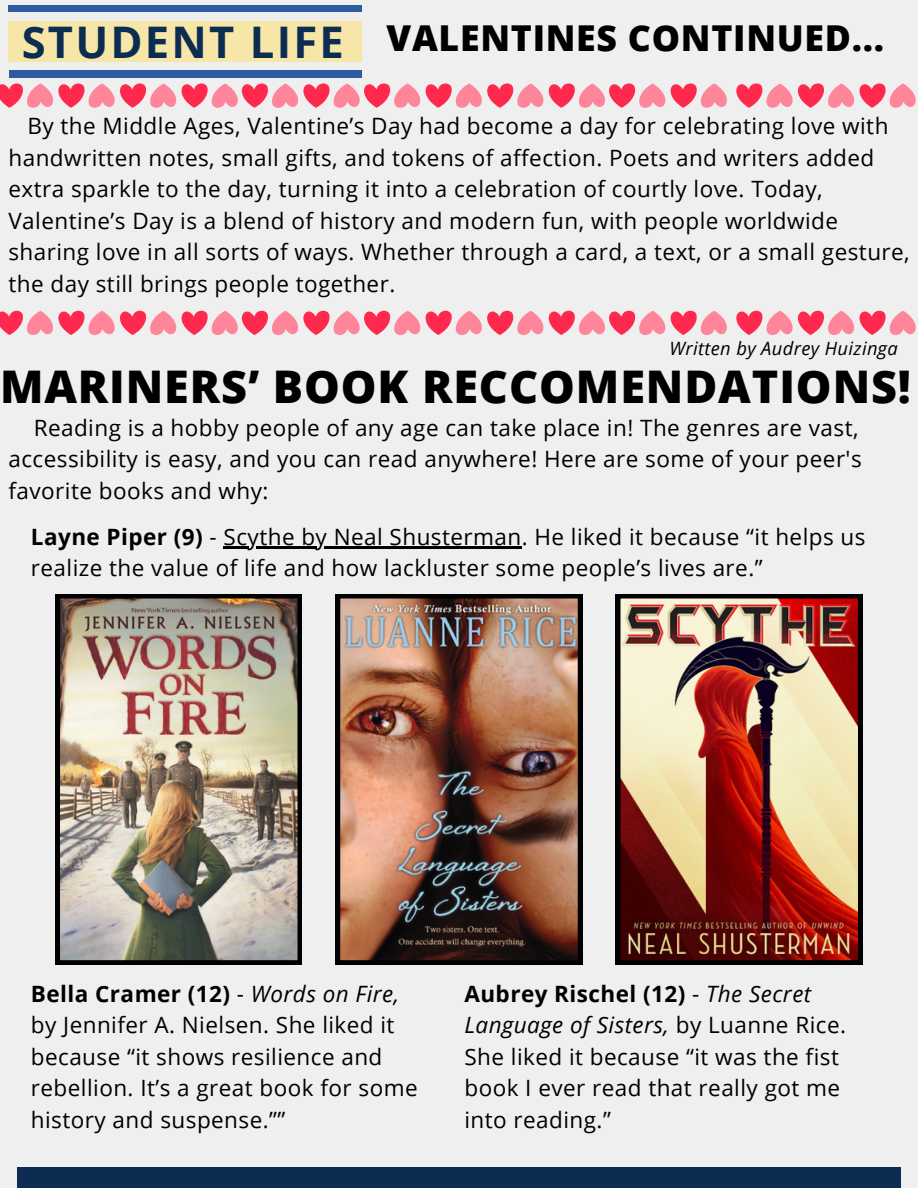
<style>
.page{position:relative;width:918px;height:1188px;background:#efefef}
.page>*{position:absolute;margin:0;border:0;box-sizing:border-box;transform-origin:0 0}
.t1{font:800 45px "Open Sans";letter-spacing:.02em;color:#000}
.t2{font:700 43.5px "Open Sans";letter-spacing:.05em;color:#0d2c52}
.t3{font:800 35.7px "Open Sans";letter-spacing:.02em;color:#000}
.t4{font:22.5px/31.5px "Open Sans";letter-spacing:.02em;color:#000}
.t5{font:italic 18.3px "Open Sans";letter-spacing:.02em;color:#000}
.s1{font-weight:700}
.s2{font-style:italic}
</style>
<div class="page">
<div style="left:8px;top:21px;width:354px;height:41px;background:#f6e7a9"></div>
<div style="left:10px;top:70px;width:352px;height:8px;background:#2e5aa0"></div>
<div style="left:8px;top:5px;width:354px;height:7px;background:#2e5aa0"></div>
<div style="left:17px;top:1168px;width:883px;height:20px;background:#0d2c52"></div>
<svg style="left:0;top:83px;width:916px;height:25px"></svg>
<svg style="left:0;top:311px;width:916px;height:24px"></svg>
<img style="left:56px;top:594px;width:246px;height:371px">
<hr style="left:224px;top:546px;width:298px;height:2px;background:#000">
<img style="left:336px;top:594px;width:246px;height:371px">
<img style="left:616px;top:594px;width:246px;height:371px">
<h1 class="t2" style="left:22px;top:12px;width:324px">STUDENT LIFE</h1>
<p class="t3" style="left:387px;top:13px;width:499px">VALENTINES CONTINUED...</p>
<p class="t4" style="left:8px;top:110px;width:903px;text-indent:19px">By the Middle Ages, Valentine’s Day had become a day for celebrating love with handwritten notes, small gifts, and tokens of affection. Poets and writers added extra sparkle to the day, turning it into a celebration of courtly love. Today, Valentine’s Day is a blend of history and modern fun, with people worldwide sharing love in all sorts of ways. Whether through a card, a text, or a small gesture, the day still brings people together.</p>
<p class="t5" style="left:670px;top:335px;width:230px">Written by Audrey Huizinga</p>
<p class="t1" style="left:0;top:355px;width:913px">MARINERS’ BOOK RECCOMENDATIONS!</p>
<h2 class="t4" style="left:8px;top:411px;width:855px;text-indent:25px">Reading is a hobby people of any age can take place in! The genres are vast, accessibility is easy, and you can read anywhere! Here are some of your peer's favorite books and why:</h2>
<p class="t4" style="left:31px;top:521px;width:836px"><span class="s1">Layne Piper (9)</span> - Scythe by Neal Shusterman. He liked it because “it helps us</p>
<p class="t4" style="left:31px;top:552px;width:733px">realize the value of life and how lackluster some people’s lives are.”</p>
<h3 class="t4" style="left:31px;top:977px;width:388px"><span class="s1">Bella Cramer (12)</span> - <span class="s2">Words on Fire, </span>by Jennifer A. Nielsen. She liked it because “it shows resilience and rebellion. It’s a great book for some history and suspense.””</h3>
<p class="t4" style="left:464px;top:977px;width:383px"><span class="s1">Aubrey Rischel (12)</span> - <span class="s2">The Secret<br>Language of Sisters,</span> by Luanne Rice.<br>She liked it because “it was the fist book I ever read that really got me into reading.”</p>
</div>
